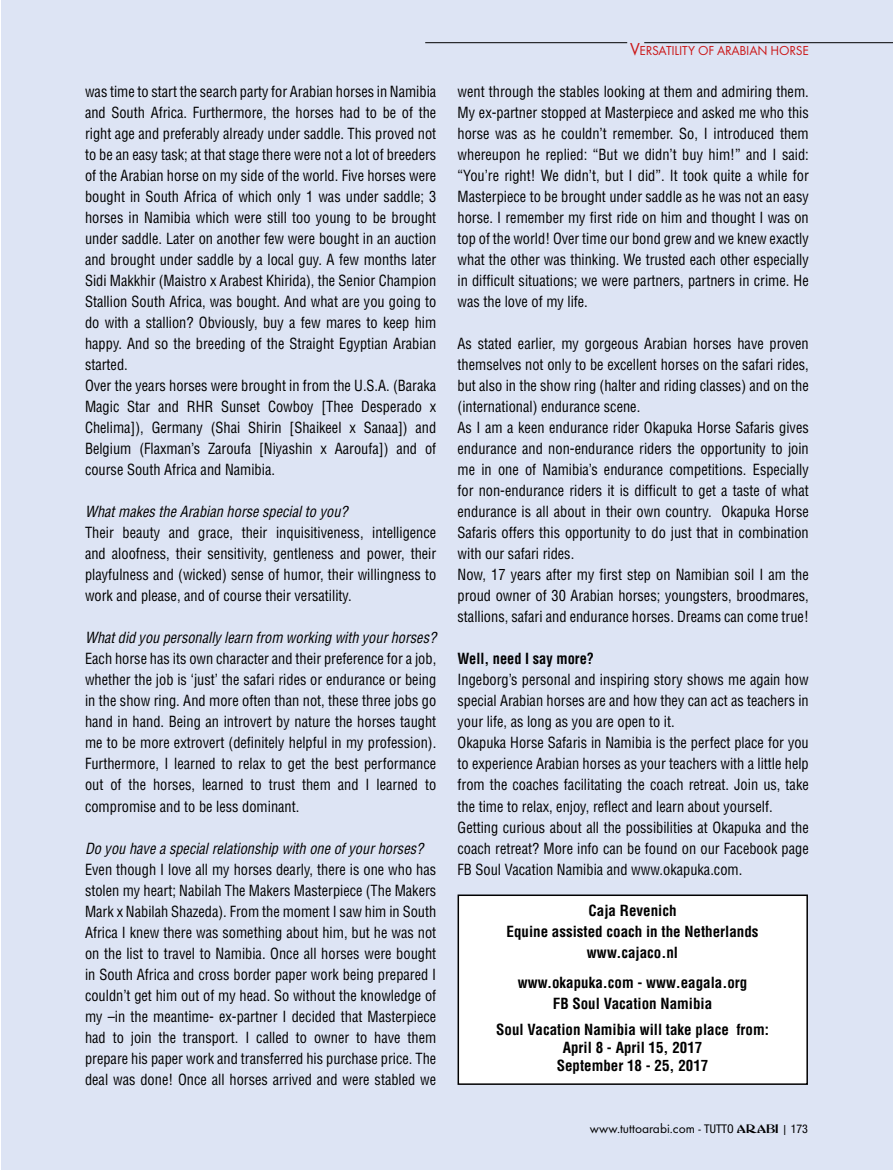
<style>
.page{position:relative;width:893px;height:1170px;background:#fff}
.page>*{position:absolute;margin:0;border:0;box-sizing:border-box;transform-origin:0 0}
.t1{font:condensed 15px/21px "Helvetica CE";color:#000;text-align:justify;scale:.96 1}
.t2{font:700 condensed 15px/21px "Helvetica";color:#000;text-align:center}
.t3{font:italic condensed 15px "Helvetica";color:#000;scale:.96 1}
.t4{font:700 condensed 15px "Helvetica";color:#000;scale:.96 1}
.t5{font:13.5px "Futura T";color:#000}
.t6{font:13.5px "Futura T";letter-spacing:-.015em;color:#cb1717}
.s1{font-size:18px}
.s2{font-family:"Helvetica Neue";font-stretch:condensed;font-size:12px}
.s3{font-family:"Abbess";font-size:12px}
.s4{font-size:12px}
</style>
<div class="page">
<div style="left:1px;top:0;width:892px;height:1169px;background:#dde4f4"></div>
<hr style="left:644px;top:42px;width:249px;height:1px;background:#000">
<hr style="left:425px;top:42px;width:202px;height:1px;background:#000">
<div style="left:458px;top:894px;width:350px;height:190px;background:#fff;border:2px solid #000"></div>
<p class="t1" style="left:85px;top:81px;width:367px;text-align:left">was time to start the search party for Arabian horses in Namibia and South Africa. Furthermore, the horses had to be of the right age and preferably already under saddle. This proved not to be an easy task; at that stage there were not a lot of breeders of the Arabian horse on my side of the world. Five horses were bought in South Africa of which only 1 was under saddle; 3 horses in Namibia which were still too young to be brought under saddle. Later on another few were bought in an auction and brought under saddle by a local guy. A few months later Sidi Makkhir (Maistro x Arabest Khirida), the Senior Champion Stallion South Africa, was bought. And what are you going to do with a stallion? Obviously, buy a few mares to keep him happy. And so the breeding of the Straight Egyptian Arabian started.<br>Over the years horses were brought in from the U.S.A. (Baraka Magic Star and RHR Sunset Cowboy [Thee Desperado x Chelima]), Germany (Shai Shirin [Shaikeel x Sanaa]) and Belgium (Flaxman’s Zaroufa [Niyashin x Aaroufa]) and of course South Africa and Namibia.</p>
<p class="t3" style="left:85px;top:502px;width:275px">What makes the Arabian horse special to you?</p>
<p class="t1" style="left:85px;top:522px;width:367px">Their beauty and grace, their inquisitiveness, intelligence and aloofness, their sensitivity, gentleness and power, their playfulness and (wicked) sense of humor, their willingness to work and please, and of course their versatility.</p>
<p class="t3" style="left:85px;top:628px;width:367px">What did you personally learn from working with your horses?</p>
<p class="t1" style="left:85px;top:648px;width:367px">Each horse has its own character and their preference for a job, whether the job is ‘just’ the safari rides or endurance or being in the show ring. And more often than not, these three jobs go hand in hand. Being an introvert by nature the horses taught me to be more extrovert (definitely helpful in my profession).<br>Furthermore, I learned to relax to get the best performance out of the horses, learned to trust them and I learned to compromise and to be less dominant.</p>
<p class="t3" style="left:85px;top:838px;width:354px">Do you have a special relationship with one of your horses?</p>
<p class="t1" style="left:85px;top:858px;width:367px">Even though I love all my horses dearly, there is one who has stolen my heart; Nabilah The Makers Masterpiece (The Makers Mark x Nabilah Shazeda). From the moment I saw him in South Africa I knew there was something about him, but he was not on the list to travel to Namibia. Once all horses were bought in South Africa and cross border paper work being prepared I couldn’t get him out of my head. So without the knowledge of my –in the meantime- ex-partner I decided that Masterpiece had to join the transport. I called to owner to have them prepare his paper work and transferred his purchase price. The deal was done! Once all horses arrived and were stabled we</p>
<p class="t6" style="left:630px;top:43px;width:180px"><span class="s1">V</span>ERSATILITY OF ARABIAN HORSE</p>
<p class="t1" style="left:458px;top:81px;width:367px">went through the stables looking at them and admiring them.<br>My ex-partner stopped at Masterpiece and asked me who this horse was as he couldn’t remember. So, I introduced them whereupon he replied: “But we didn’t buy him!” and I said: “You’re right! We didn’t, but I did”. It took quite a while for Masterpiece to be brought under saddle as he was not an easy horse. I remember my first ride on him and thought I was on top of the world! Over time our bond grew and we knew exactly what the other was thinking. We trusted each other especially in difficult situations; we were partners, partners in crime. He was the love of my life.</p>
<p class="t1" style="left:458px;top:333px;width:367px;text-align:left">As stated earlier, my gorgeous Arabian horses have proven themselves not only to be excellent horses on the safari rides, but also in the show ring (halter and riding classes) and on the (international) endurance scene.<br>As I am a keen endurance rider Okapuka Horse Safaris gives endurance and non-endurance riders the opportunity to join me in one of Namibia’s endurance competitions. Especially for non-endurance riders it is difficult to get a taste of what endurance is all about in their own country. Okapuka Horse Safaris offers this opportunity to do just that in combination with our safari rides.<br>Now, 17 years after my first step on Namibian soil I am the proud owner of 30 Arabian horses; youngsters, broodmares, stallions, safari and endurance horses. Dreams can come true!</p>
<p class="t4" style="left:458px;top:649px;width:144px">Well, need I say more?</p>
<p class="t1" style="left:458px;top:669px;width:367px;text-align:left">Ingeborg’s personal and inspiring story shows me again how special Arabian horses are and how they can act as teachers in your life, as long as you are open to it.<br>Okapuka Horse Safaris in Namibia is the perfect place for you to experience Arabian horses as your teachers with a little help from the coaches facilitating the coach retreat. Join us, take the time to relax, enjoy, reflect and learn about yourself.<br>Getting curious about all the possibilities at Okapuka and the coach retreat? More info can be found on our Facebook page FB Soul Vacation Namibia and www.okapuka.com.</p>
<p class="t2" style="left:506px;top:899px;width:254px">Caja Revenich<br>Equine assisted coach in the Netherlands www.cajaco.nl</p>
<p class="t2" style="left:518px;top:971px;width:231px">www.okapuka.com - www.eagala.org<br>FB Soul Vacation Namibia</p>
<p class="t2" style="left:496px;top:1020px;width:274px;line-height:18px">Soul Vacation Namibia will take place from:<br>April 8 - April 15, 2017<br>September 18 - 25, 2017</p>
<p class="t5" style="left:590px;top:1120px;width:219px">www.tuttoarabi.com - <span class="s2">TUTTO</span> <span class="s3">ARABI</span> <span class="s4">|</span> <span class="s2">173</span></p>
</div>
